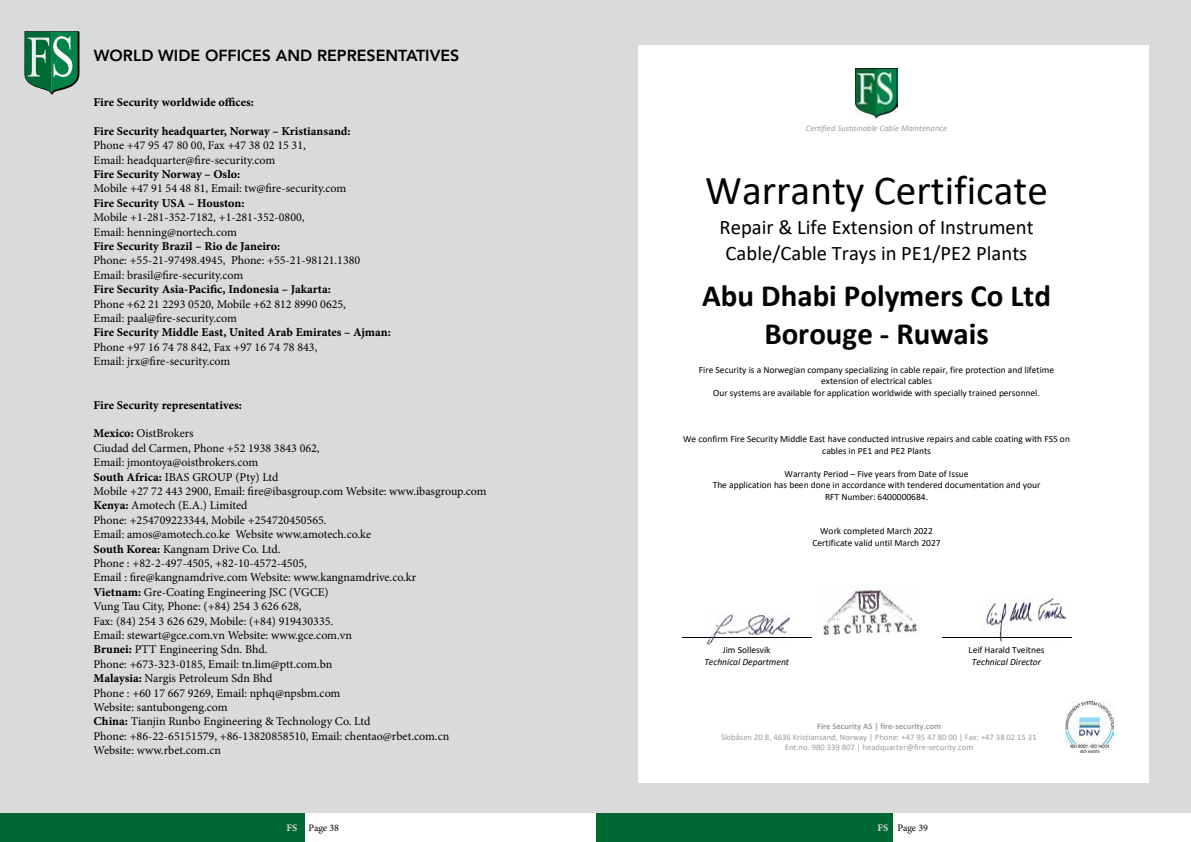
<style>
.page{position:relative;width:1191px;height:842px;background:#fff}
.page>*{position:absolute;margin:0;border:0;box-sizing:border-box;transform-origin:0 0}
.t1{font:41.3px "Calibri";color:#000}
.t2{font:700 31px/37.8px "Calibri";color:#000;text-align:center}
.t3{font:20.6px/25.2px "Calibri";color:#000}
.t4{font:800 16px "Avenir";color:#000}
.t5{font:12px/14.4px "Minion Pro";color:#000}
.t6{font:12px "Minion Pro Bold Capt";color:#000}
.t7{font:10px "Minion Pro";letter-spacing:-.005em;color:#000}
.t8{font:9.5px/11.6px "Calibri";color:#000;text-align:center}
.t9{font:italic 9.5px "Calibri";color:#000}
.t10{font:8.6px/10.4px "Calibri";color:#9e9d9d;text-align:center}
.t11{font:italic 8.6px "Calibri";letter-spacing:.005em;color:#9e9d9d}
.t12{font:700 8.6px "Calibri";letter-spacing:.005em;color:#9e9d9d}
.s1{font-family:"Minion Pro Bold Capt"}
.s2{font-family:"Minion Pro Bold Capt";color:#dadada}
</style>
<div class="page">
<div style="left:0;top:0;width:595px;height:814px;background:#dadada"></div>
<div style="left:595px;top:0;width:596px;height:814px;background:#dadada"></div>
<div style="left:595px;top:814px;width:298px;height:28px;background:#006832"></div>
<div style="left:0;top:814px;width:305px;height:28px;background:#006832"></div>
<div style="left:639px;top:45px;width:510px;height:737px;background:#fff"></div>
<img style="left:855px;top:69px;width:42px;height:50px">
<img style="left:1065px;top:702px;width:48px;height:50px">
<hr style="left:681px;top:637px;width:130px;height:1px;background:#000">
<hr style="left:941px;top:637px;width:130px;height:1px;background:#000">
<img style="left:706px;top:613px;width:84px;height:31px">
<img style="left:821px;top:589px;width:98px;height:47px">
<img style="left:983px;top:597px;width:82px;height:45px">
<svg style="left:25px;top:31px;width:55px;height:64px;background:#42906b"></svg>
<h3 class="t4" style="left:94px;top:43px;width:367px">WORLD WIDE OFFICES AND REPRESENTATIVES</h3>
<p class="t6" style="left:94px;top:94px;width:162px">Fire Security worldwide offices:</p>
<p class="t6" style="left:94px;top:122px;width:259px">Fire Security headquarter, Norway – Kristiansand:</p>
<p class="t5" style="left:94px;top:138px;width:214px">Phone +47 95 47 80 00, Fax +47 38 02 15 31,<br>Email: headquarter@fire-security.com</p>
<p class="t6" style="left:94px;top:166px;width:148px">Fire Security Norway – Oslo:</p>
<p class="t5" style="left:94px;top:181px;width:254px">Mobile +47 91 54 48 81, Email: tw@fire-security.com</p>
<p class="t6" style="left:94px;top:194px;width:152px">Fire Security USA – Houston:</p>
<p class="t5" style="left:94px;top:210px;width:212px">Mobile +1-281-352-7182, +1-281-352-0800,<br>Email: henning@nortech.com</p>
<p class="t6" style="left:94px;top:238px;width:188px">Fire Security Brazil – Rio de Janeiro:</p>
<p class="t5" style="left:94px;top:253px;width:268px">Phone: +55-21-97498.4945, Phone: +55-21-98121.1380<br>Email: brasil@fire-security.com</p>
<p class="t6" style="left:94px;top:281px;width:239px">Fire Security Asia-Pacific, Indonesia – Jakarta:</p>
<p class="t5" style="left:94px;top:297px;width:254px">Phone +62 21 2293 0520, Mobile +62 812 8990 0625,<br>Email: paal@fire-security.com</p>
<p class="t6" style="left:94px;top:324px;width:299px">Fire Security Middle East, United Arab Emirates – Ajman:</p>
<p class="t5" style="left:94px;top:340px;width:225px">Phone +97 16 74 78 842, Fax +97 16 74 78 843,<br>Email: jrx@fire-security.com</p>
<p class="t6" style="left:94px;top:396px;width:150px">Fire Security representatives:</p>
<p class="t5" style="left:94px;top:426px;width:395px"><span class="s1">Mexico:</span> OistBrokers<br>Ciudad del Carmen, Phone +52 1938 3843 062,<br>Email: jmontoya@oistbrokers.com<br><span class="s1">South Africa:</span> IBAS GROUP (Pty) Ltd<br>Mobile +27 72 443 2900, Email: fire@ibasgroup.com Website: www.ibasgroup.com <span class="s1">Kenya:</span> Amotech (E.A.) Limited<br>Phone: +254709223344, Mobile +254720450565.<br>Email: amos@amotech.co.ke Website www.amotech.co.ke<br><span class="s1">South Korea:</span> Kangnam Drive Co. Ltd.<br>Phone : +82-2-497-4505, +82-10-4572-4505,<br>Email : fire@kangnamdrive.com Website: www.kangnamdrive.co.kr<br><span class="s1">Vietnam:</span> Gre-Coating Engineering JSC (VGCE)<br>Vung Tau City, Phone: (+84) 254 3 626 628,<br>Fax: (84) 254 3 626 629, Mobile: (+84) 919430335.<br>Email: stewart@gce.com.vn Website: www.gce.com.vn<br><span class="s1">Brunei:</span> PTT Engineering Sdn. Bhd.<br>Phone: +673-323-0185, Email: tn.lim@ptt.com.bn<br><span class="s1">Malaysia:</span> Nargis Petroleum Sdn Bhd<br>Phone : +60 17 667 9269, Email: nphq@npsbm.com<br>Website: santubongeng.com<br><span class="s1">China:</span> Tianjin Runbo Engineering &amp; Technology Co. Ltd<br>Phone: +86-22-65151579, +86-13820858510, Email: chentao@rbet.com.cn Website: www.rbet.com.cn</p>
<p class="t11" style="left:806px;top:122px;width:143px">Certified Sustainable Cable Maintenance</p>
<h1 class="t1" style="left:705px;top:161px;width:344px">Warranty Certificate</h1>
<h3 class="t3" style="left:719px;top:214px;width:316px">Repair &amp; Life Extension of Instrument<br>Cable/Cable Trays in PE1/PE2 Plants</h3>
<h2 class="t2" style="left:702px;top:277px;width:350px">Abu Dhabi Polymers Co Ltd<br>Borouge - Ruwais</h2>
<p class="t8" style="left:699px;top:363px;width:357px">Fire Security is a Norwegian company specializing in cable repair, fire protection and lifetime extension of electrical cables<br>Our systems are available for application worldwide with specially trained personnel.</p>
<p class="t8" style="left:683px;top:433px;width:388px">We confirm Fire Security Middle East have conducted intrusive repairs and cable coating with FS5 on cables in PE1 and PE2 Plants</p>
<p class="t8" style="left:712px;top:467px;width:329px">Warranty Period – Five years from Date of Issue<br>The application has been done in accordance with tendered documentation and your<br>RFT Number: 6400000684.</p>
<p class="t8" style="left:812px;top:525px;width:130px">Work completed March 2022<br>Certificate valid until March 2027</p>
<p class="t8" style="left:723px;top:644px;width:49px">Jim Sollesvik</p>
<p class="t9" style="left:704px;top:655px;width:86px">Technical Department</p>
<p class="t8" style="left:968px;top:644px;width:77px">Leif Harald Tveitnes</p>
<p class="t9" style="left:972px;top:655px;width:71px">Technical Director</p>
<p class="t12" style="left:817px;top:720px;width:125px">Fire Security AS | fire-security.com</p>
<p class="t10" style="left:721px;top:731px;width:317px">Skibåsen 20 B, 4636 Kristiansand, Norway | Phone: +47 95 47 80 00 | Fax: +47 38 02 15 31<br>Ent.no. 980 339 807 | headquarter@fire-security.com</p>
<p class="t7" style="left:286px;top:821px;width:54px"><span class="s2">FS</span> Page 38</p>
<p class="t7" style="left:877px;top:821px;width:52px"><span class="s2">FS</span> Page 39</p>
</div>
